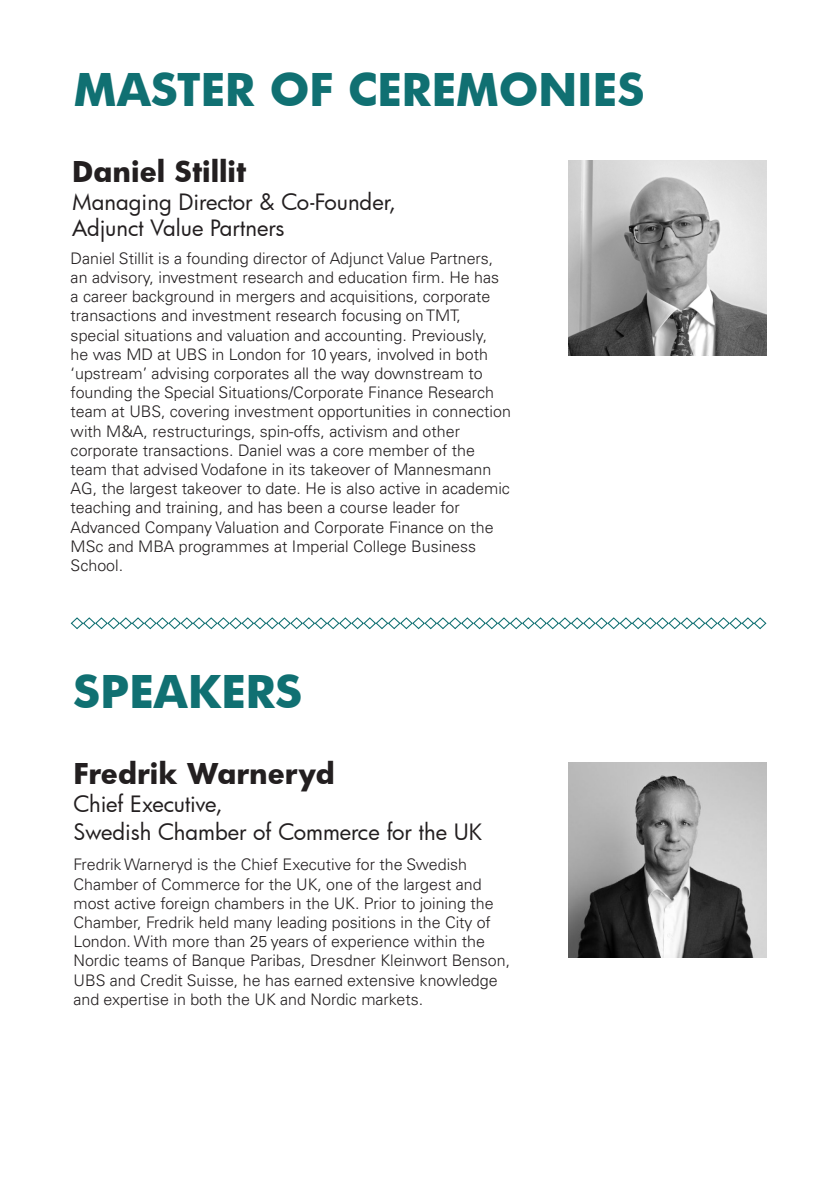
<style>
.page{position:relative;width:840px;height:1191px;background:#fff}
.page>*{position:absolute;margin:0;border:0;box-sizing:border-box;transform-origin:0 0}
.t1{font:700 44px "Futura";color:#107072}
.t2{font:700 28px "Futura";color:#231f20}
.t3{font:22px "Futura";color:#231f20}
.t4{font:300 16px/19.2px "Univers LT Pro 45";color:#231f20}
</style>
<div class="page">
<svg style="left:70px;top:617px;width:696px;height:13px"></svg>
<img style="left:568px;top:763px;width:198px;height:194px">
<img style="left:568px;top:160px;width:198px;height:195px">
<p class="t1" style="left:73px;top:58px;width:572px">MASTER OF CEREMONIES</p>
<p class="t2" style="left:72px;top:151px;width:175px">Daniel Stillit</p>
<p class="t3" style="left:72px;top:186px;width:325px">Managing Director &amp; Co-Founder,</p>
<p class="t3" style="left:72px;top:212px;width:214px">Adjunct Value Partners</p>
<p class="t4" style="left:71px;top:248px;width:441px">Daniel Stillit is a founding director of Adjunct Value Partners, an advisory, investment research and education firm. He has a career background in mergers and acquisitions, corporate transactions and investment research focusing on TMT, special situations and valuation and accounting. Previously,<br>he was MD at UBS in London for 10 years, involved in both ‘upstream’ advising corporates all the way downstream to founding the Special Situations/Corporate Finance Research team at UBS, covering investment opportunities in connection with M&amp;A, restructurings, spin-offs, activism and other corporate transactions. Daniel was a core member of the team that advised Vodafone in its takeover of Mannesmann AG, the largest takeover to date. He is also active in academic teaching and training, and has been a course leader for Advanced Company Valuation and Corporate Finance on the MSc and MBA programmes at Imperial College Business School.</p>
<p class="t1" style="left:73px;top:660px;width:230px">SPEAKERS</p>
<p class="t2" style="left:73px;top:754px;width:263px">Fredrik Warneryd</p>
<p class="t3" style="left:73px;top:789px;width:151px">Chief Executive,</p>
<p class="t3" style="left:73px;top:817px;width:410px">Swedish Chamber of Commerce for the UK</p>
<p class="t4" style="left:73px;top:854px;width:438px">Fredrik Warneryd is the Chief Executive for the Swedish Chamber of Commerce for the UK, one of the largest and most active foreign chambers in the UK. Prior to joining the Chamber, Fredrik held many leading positions in the City of London. With more than 25 years of experience within the Nordic teams of Banque Paribas, Dresdner Kleinwort Benson, UBS and Credit Suisse, he has earned extensive knowledge and expertise in both the UK and Nordic markets.</p>
</div>
